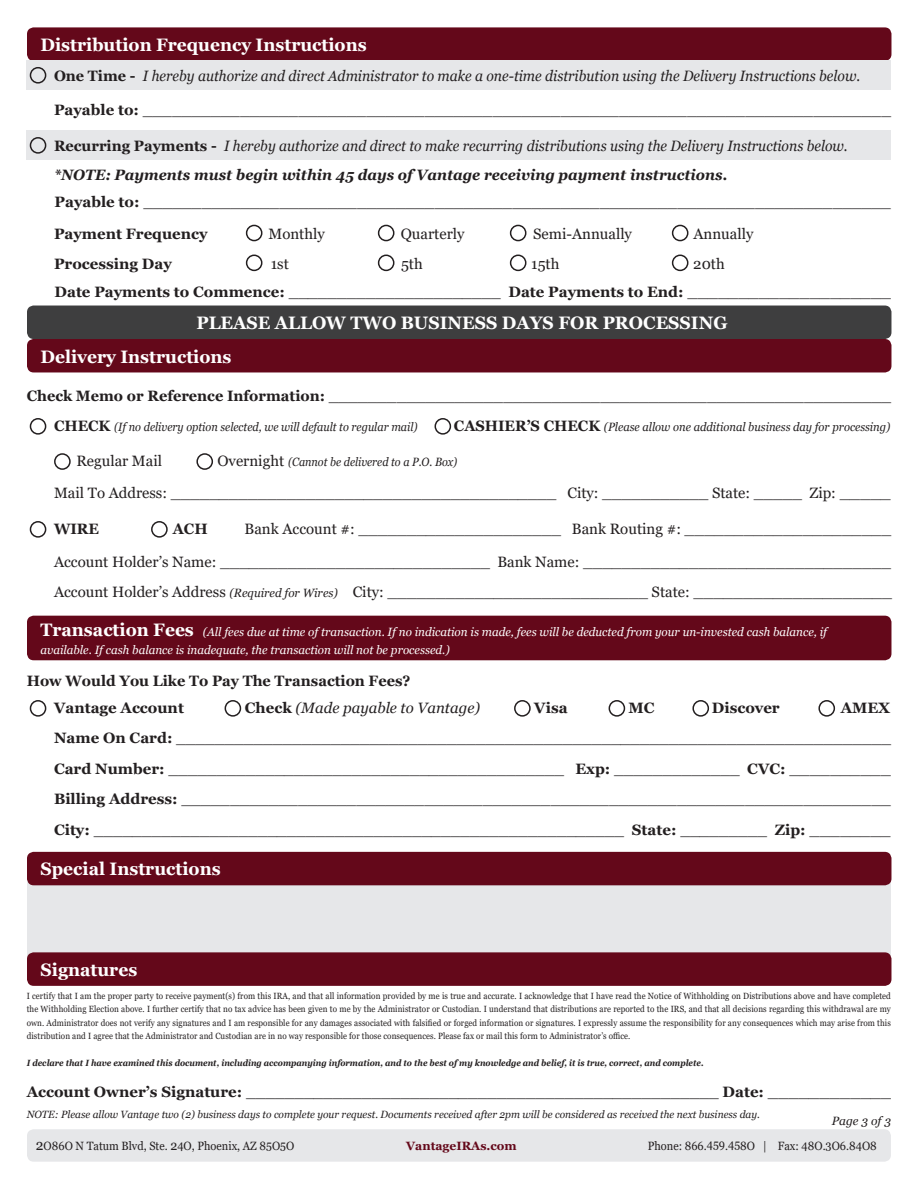
<style>
.page{position:relative;width:918px;height:1188px;background:#fff}
.page>*{position:absolute;margin:0;border:0;box-sizing:border-box;transform-origin:0 0}
.t1{font:700 18px "Georgia";color:#fff}
.t2{font:15px "Georgia";color:#231f20}
.t3{font:italic 15px "Georgia";color:#231f20;scale:.93 1}
.t4{font:700 15px "Georgia";color:#231f20}
.t5{font:italic 700 15px "Georgia";color:#231f20}
.t6{font:italic 15px "Georgia";color:#231f20}
.t7{font:italic 12px/18px "Georgia";color:#fff}
.t8{font:12px "Georgia";color:#231f20;scale:.92 1}
.t9{font:italic 12px "Georgia";color:#231f20;scale:.93 1}
.t10{font:italic 12px "Georgia";color:#231f20;scale:.91 1}
.t11{font:italic 12px "Georgia";color:#231f20;scale:.9 1}
.t12{font:700 12px "Georgia";color:#64081a}
.t13{font:italic 12px "Georgia";color:#231f20}
.t14{font:italic 10.5px "Georgia";color:#231f20}
.t15{font:9px/13.5px "Georgia";letter-spacing:.01em;color:#231f20;text-align:justify;scale:.9 1}
.t16{font:italic 700 9px "Georgia";color:#231f20;scale:.9 1}
.s1{font-weight:700;font-style:normal}
.s2{font-weight:700}
.s3{font-weight:700;font-style:normal;font-size:15px}
.s4{font-style:normal;font-size:15px}
.s5{font-style:italic;font-size:12px}
.s6{font-weight:700;font-style:normal;font-size:18px}
.s7{font-size:15px}
.s8{font-size:13.5px}
</style>
<div class="page">
<div style="left:27px;top:27px;width:864px;height:34px;background:#64081a;border-radius:7px"></div>
<div style="left:27px;top:61px;width:864px;height:29px;background:#e6e7e9"></div>
<div style="left:27px;top:131px;width:864px;height:29px;background:#e6e7e9"></div>
<div style="left:30px;top:67px;width:16px;height:17px;border:2px solid #231f20;border-radius:50%"></div>
<div style="left:30px;top:137px;width:16px;height:17px;border:2px solid #231f20;border-radius:50%"></div>
<div style="left:246px;top:225px;width:16px;height:16px;border:2px solid #231f20;border-radius:50%"></div>
<div style="left:378px;top:225px;width:16px;height:16px;border:2px solid #231f20;border-radius:50%"></div>
<div style="left:510px;top:225px;width:16px;height:16px;border:2px solid #231f20;border-radius:50%"></div>
<div style="left:672px;top:225px;width:16px;height:16px;border:2px solid #231f20;border-radius:50%"></div>
<div style="left:246px;top:255px;width:16px;height:16px;border:2px solid #231f20;border-radius:50%"></div>
<div style="left:378px;top:255px;width:16px;height:16px;border:2px solid #231f20;border-radius:50%"></div>
<div style="left:510px;top:255px;width:16px;height:16px;border:2px solid #231f20;border-radius:50%"></div>
<div style="left:672px;top:255px;width:16px;height:16px;border:2px solid #231f20;border-radius:50%"></div>
<div style="left:27px;top:875px;width:864px;height:85px;background:#e6e7e9"></div>
<div style="left:27px;top:306px;width:864px;height:33px;background:#3e3e3f;border-radius:7px"></div>
<div style="left:27px;top:339px;width:864px;height:33px;background:#64081a;border-radius:7px"></div>
<div style="left:30px;top:418px;width:16px;height:17px;border:2px solid #231f20;border-radius:50%"></div>
<div style="left:435px;top:418px;width:16px;height:17px;border:2px solid #231f20;border-radius:50%"></div>
<div style="left:54px;top:453px;width:17px;height:17px;border:2px solid #231f20;border-radius:50%"></div>
<div style="left:196px;top:453px;width:17px;height:17px;border:2px solid #231f20;border-radius:50%"></div>
<div style="left:30px;top:521px;width:16px;height:17px;border:2px solid #231f20;border-radius:50%"></div>
<div style="left:151px;top:521px;width:17px;height:17px;border:2px solid #231f20;border-radius:50%"></div>
<div style="left:27px;top:616px;width:864px;height:44px;background:#64081a;border-radius:7px"></div>
<div style="left:30px;top:700px;width:16px;height:17px;border:2px solid #231f20;border-radius:50%"></div>
<div style="left:225px;top:700px;width:16px;height:17px;border:2px solid #231f20;border-radius:50%"></div>
<div style="left:514px;top:700px;width:17px;height:17px;border:2px solid #231f20;border-radius:50%"></div>
<div style="left:609px;top:700px;width:16px;height:17px;border:2px solid #231f20;border-radius:50%"></div>
<div style="left:692px;top:700px;width:17px;height:17px;border:2px solid #231f20;border-radius:50%"></div>
<div style="left:818px;top:700px;width:17px;height:17px;border:2px solid #231f20;border-radius:50%"></div>
<div style="left:27px;top:852px;width:864px;height:33px;background:#64081a;border-radius:7px"></div>
<div style="left:27px;top:952px;width:864px;height:34px;background:#64081a;border-radius:7px"></div>
<div style="left:27px;top:1129px;width:864px;height:33px;background:#e6e7e9;border-radius:7px"></div>
<p class="t1" style="left:40px;top:33px;width:328px">Distribution Frequency Instructions</p>
<p class="t3" style="left:54px;top:66px;width:869px"><span class="s1">One Time -</span> I hereby authorize and direct Administrator to make a one-time distribution using the Delivery Instructions below.</p>
<p class="t2" style="left:54px;top:101px;width:839px"><span class="s2">Payable to:</span> _____________________________________________________________________________</p>
<p class="t3" style="left:54px;top:136px;width:855px"><span class="s1">Recurring Payments -</span> I hereby authorize and direct to make recurring distributions using the Delivery Instructions below.</p>
<p class="t5" style="left:54px;top:165px;width:675px">*NOTE: Payments must begin within 45 days of Vantage receiving payment instructions.</p>
<p class="t2" style="left:55px;top:193px;width:838px"><span class="s2">Payable to:</span> _____________________________________________________________________________</p>
<p class="t4" style="left:54px;top:224px;width:155px">Payment Frequency</p>
<p class="t2" style="left:268px;top:224px;width:58px">Monthly</p>
<p class="t2" style="left:401px;top:224px;width:65px">Quarterly</p>
<p class="t2" style="left:533px;top:224px;width:100px">Semi-Annually</p>
<p class="t2" style="left:693px;top:224px;width:61px">Annually</p>
<p class="t4" style="left:54px;top:254px;width:119px">Processing Day</p>
<p class="t2" style="left:271px;top:254px;width:20px">1st</p>
<p class="t2" style="left:401px;top:254px;width:23px">5th</p>
<p class="t2" style="left:531px;top:254px;width:30px">15th</p>
<p class="t2" style="left:693px;top:254px;width:33px">20th</p>
<p class="t2" style="left:55px;top:283px;width:838px"><span class="s2">Date Payments to Commence:</span> ______________________ <span class="s2">Date Payments to End:</span> ____________________</p>
<p class="t1" style="left:196px;top:311px;width:533px">PLEASE ALLOW TWO BUSINESS DAYS FOR PROCESSING</p>
<p class="t1" style="left:40px;top:345px;width:193px">Delivery Instructions</p>
<p class="t2" style="left:27px;top:387px;width:866px"><span class="s2">Check Memo or Reference Information:</span> __________________________________________________________</p>
<p class="t10" style="left:54px;top:419px;width:401px"><span class="s3">CHECK</span> (If no delivery option selected, we will default to regular mail)</p>
<p class="t9" style="left:454px;top:419px;width:471px"><span class="s3">CASHIER’S CHECK</span> (Please allow one additional business day for processing)</p>
<p class="t2" style="left:76px;top:452px;width:87px">Regular Mail</p>
<p class="t11" style="left:217px;top:454px;width:268px"><span class="s4">Overnight</span> (Cannot be delivered to a P.O. Box)</p>
<p class="t2" style="left:54px;top:484px;width:838px">Mail To Address: ________________________________________ City: ___________ State: _____ Zip: _____</p>
<p class="t4" style="left:54px;top:519px;width:46px">WIRE</p>
<p class="t4" style="left:173px;top:519px;width:36px">ACH</p>
<p class="t2" style="left:245px;top:519px;width:648px">Bank Account #: _____________________ Bank Routing #: _____________________</p>
<p class="t2" style="left:54px;top:552px;width:838px">Account Holder’s Name: ____________________________ Bank Name: ________________________________</p>
<p class="t2" style="left:54px;top:583px;width:840px">Account Holder’s Address <span class="s5">(Required for Wires)</span> City: ___________________________ State: ____________________</p>
<p class="t7" style="left:40px;top:623px;width:788px"><span class="s6">Transaction Fees</span> (All fees due at time of transaction. If no indication is made, fees will be deducted from your un-invested cash balance, if available. If cash balance is inadequate, the transaction will not be processed.)</p>
<p class="t4" style="left:27px;top:672px;width:385px">How Would You Like To Pay The Transaction Fees?</p>
<p class="t4" style="left:54px;top:698px;width:131px">Vantage Account</p>
<p class="t6" style="left:245px;top:698px;width:237px"><span class="s1">Check</span> (Made payable to Vantage)</p>
<p class="t4" style="left:534px;top:698px;width:35px">Visa</p>
<p class="t4" style="left:629px;top:698px;width:28px">MC</p>
<p class="t4" style="left:712px;top:698px;width:69px">Discover</p>
<p class="t4" style="left:841px;top:698px;width:51px">AMEX</p>
<p class="t2" style="left:54px;top:728px;width:839px"><span class="s2">Name On Card:</span> __________________________________________________________________________</p>
<p class="t2" style="left:54px;top:760px;width:838px"><span class="s2">Card Number:</span> _________________________________________ <span class="s2">Exp:</span> _____________ <span class="s2">CVC:</span> __________</p>
<p class="t2" style="left:54px;top:790px;width:838px"><span class="s2">Billing Address:</span> _________________________________________________________________________</p>
<p class="t2" style="left:54px;top:821px;width:838px"><span class="s2">City:</span> _______________________________________________________ <span class="s2">State:</span> _________ <span class="s2">Zip:</span> ________</p>
<p class="t1" style="left:40px;top:858px;width:182px">Special Instructions</p>
<p class="t1" style="left:40px;top:958px;width:98px">Signatures</p>
<p class="t15" style="left:27px;top:989px;width:962px">I certify that I am the proper party to receive payment(s) from this IRA, and that all information provided by me is true and accurate. I acknowledge that I have read the Notice of Withholding on Distributions above and have completed the Withholding Election above. I further certify that no tax advice has been given to me by the Administrator or Custodian. I understand that distributions are reported to the IRS, and that all decisions regarding this withdrawal are my own. Administrator does not verify any signatures and I am responsible for any damages associated with falsified or forged information or signatures. I expressly assume the responsibility for any consequences which may arise from this distribution and I agree that the Administrator and Custodian are in no way responsible for those consequences. Please fax or mail this form to Administrator’s office.</p>
<p class="t16" style="left:27px;top:1057px;width:754px">I declare that I have examined this document, including accompanying information, and to the best of my knowledge and belief, it is true, correct, and complete.</p>
<p class="t2" style="left:27px;top:1083px;width:866px"><span class="s2">Account Owner’s Signature:</span> _________________________________________________ <span class="s2">Date:</span> ____________</p>
<p class="t14" style="left:27px;top:1107px;width:735px">NOTE: Please allow Vantage two (2) business days to complete your request. Documents received after 2pm will be considered as received the next business day.</p>
<p class="t8" style="left:36px;top:1139px;width:282px"><span class="s7">2</span>O86O N Tatum Blvd, Ste. <span class="s8">2</span>4O, Phoenix, AZ 85O5O</p>
<p class="t12" style="left:406px;top:1138px;width:112px">VantageIRAs.com</p>
<p class="t8" style="left:648px;top:1139px;width:251px">Phone: 866.459.458O | Fax: 48O.3O6.84O8</p>
<p class="t13" style="left:832px;top:1113px;width:61px">Page 3 of 3</p>
</div>
